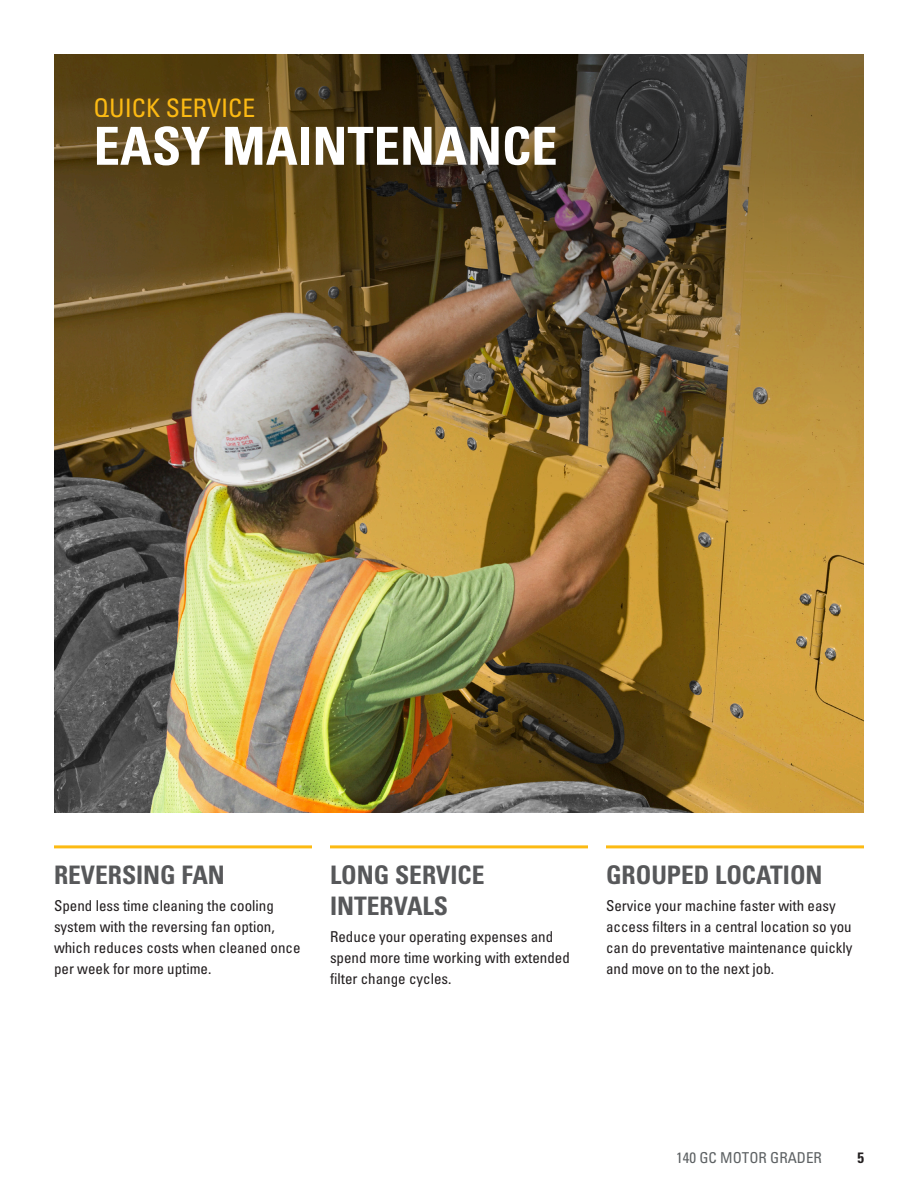
<style>
.page{position:relative;width:918px;height:1188px;background:#fff}
.page>*{position:absolute;margin:0;border:0;box-sizing:border-box;transform-origin:0 0}
.Headline_large_white{font:52.5px "Univers LTCYR 67 Bold Cond";color:#fff}
.Benefit_subhead_gray{font:25.5px/30.6px "Univers LTCYR 67 Bold Cond";color:#57585a}
.Headline_small_yello{font:condensed 25.5px "Univers LTCYR 57";color:#fcba13}
.Body_copy{font:condensed 15px/21px "Univers LTCYR 57";color:#231f20}
.t1{font:condensed 15px "Univers LTCYR 57";color:#5d6163}
.t2{font:15px "Univers LTCYR 67 Bold Cond";color:#231f20}
</style>
<div class="page">
<hr style="left:54px;top:845px;width:258px;height:3px;background:#fcba13">
<hr style="left:330px;top:845px;width:258px;height:3px;background:#fcba13">
<hr style="left:606px;top:845px;width:258px;height:3px;background:#fcba13">
<img style="left:54px;top:54px;width:810px;height:759px">
<p class="Headline_small_yello" style="left:94px;top:92px;width:163px">QUICK SERVICE</p>
<p class="Headline_large_white" style="left:94px;top:114px;width:465px">EASY MAINTENANCE</p>
<p class="Benefit_subhead_gray" style="left:54px;top:860px;width:173px">REVERSING FAN</p>
<p class="Body_copy" style="left:54px;top:895px;width:248px">Spend less time cleaning the cooling system with the reversing fan option, which reduces costs when cleaned once per week for more uptime.</p>
<p class="Benefit_subhead_gray" style="left:330px;top:860px;width:156px">LONG SERVICE<br>INTERVALS</p>
<p class="Body_copy" style="left:330px;top:926px;width:241px">Reduce your operating expenses and spend more time working with extended filter change cycles.</p>
<p class="Benefit_subhead_gray" style="left:606px;top:860px;width:218px">GROUPED LOCATION</p>
<p class="Body_copy" style="left:606px;top:895px;width:248px">Service your machine faster with easy access filters in a central location so you can do preventative maintenance quickly and move on to the next job.</p>
<p class="t1" style="left:676px;top:1148px;width:147px">140 GC MOTOR GRADER</p>
<p class="t2" style="left:857px;top:1148px;width:8px">5</p>
</div>
